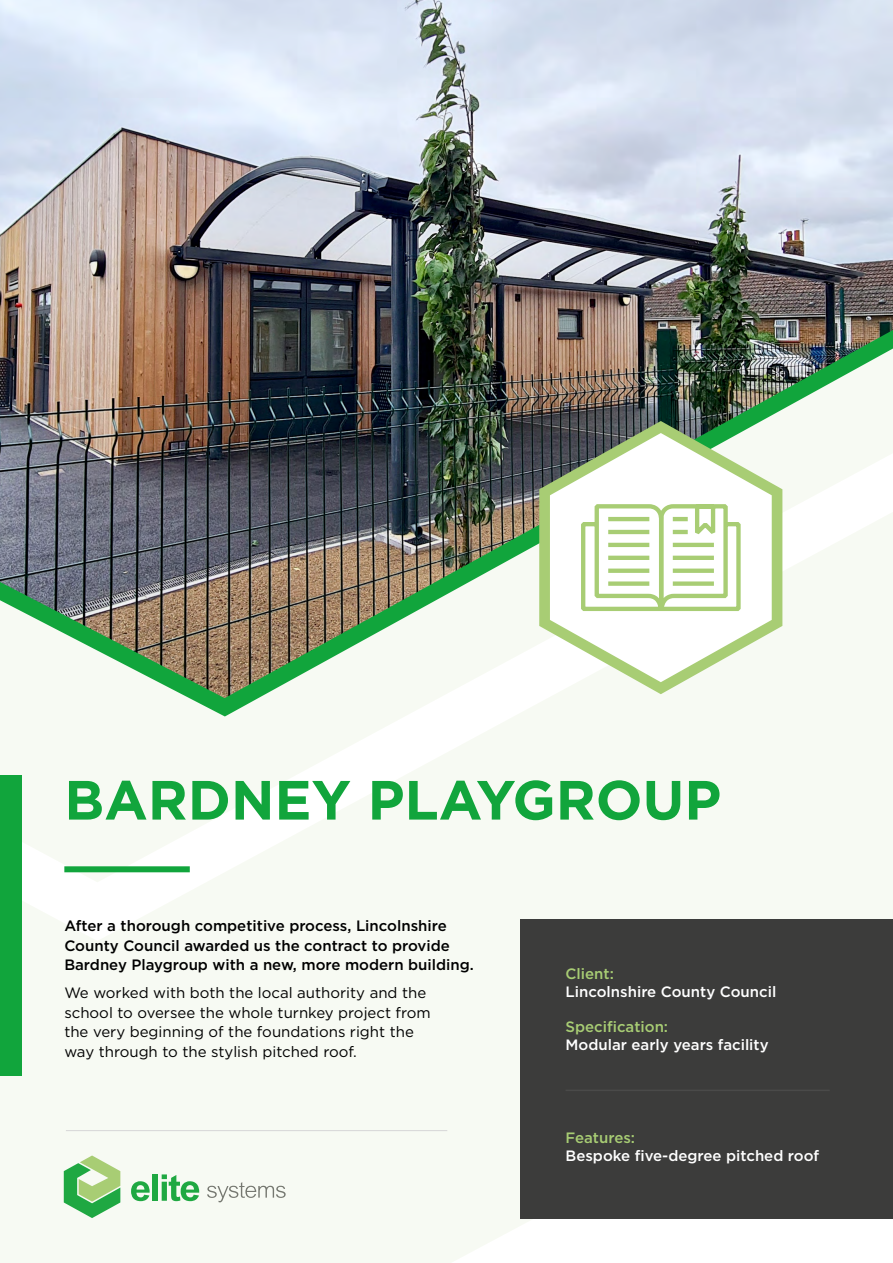
<style>
.page{position:relative;width:893px;height:1263px;background:#fff}
.page>*{position:absolute;margin:0;border:0;box-sizing:border-box;transform-origin:0 0}
.t1{font:700 55.2px "Gotham";color:#11a53c}
.t2{font:15px/19.5px "Gotham";color:#000}
.t3{font:500 15px/19.5px "Gotham";color:#000}
.t4{font:500 15px "Gotham";color:#fff}
.t5{font:500 15px "Gotham";color:#a8cd74}
</style>
<div class="page">
<svg style="left:0;top:726px;width:893px;height:537px;fill:#f7faf3"></svg>
<img style="left:0;top:0;width:893px;height:299px">
<img style="left:0;top:299px;width:893px;height:427px">
<div style="left:64px;top:866px;width:126px;height:6px;background:#11a53c"></div>
<div style="left:0;top:775px;width:21px;height:301px;background:#11a53c"></div>
<div style="left:521px;top:919px;width:372px;height:299px;background:#3c3c3b"></div>
<hr style="left:66px;top:1130px;width:381px;height:1px;background:#dadada">
<hr style="left:566px;top:1089px;width:264px;height:2px;background:#4a4a49">
<svg style="left:539px;top:421px;width:243px;height:273px"></svg>
<svg style="left:550px;top:433px;width:222px;height:249px"></svg>
<svg style="left:579px;top:502px;width:164px;height:152px"></svg>
<h1 class="t1" style="left:64px;top:763px;width:658px">BARDNEY PLAYGROUP</h1>
<p class="t3" style="left:64px;top:916px;width:411px">After a thorough competitive process, Lincolnshire<br>County Council awarded us the contract to provide<br>Bardney Playgroup with a new, more modern building.</p>
<p class="t2" style="left:64px;top:983px;width:368px">We worked with both the local authority and the school to oversee the whole turnkey project from the very beginning of the foundations right the way through to the stylish pitched roof.</p>
<p class="t5" style="left:566px;top:963px;width:50px">Client:</p>
<p class="t4" style="left:566px;top:981px;width:212px">Lincolnshire County Council</p>
<p class="t5" style="left:566px;top:1016px;width:104px">Specification:</p>
<p class="t4" style="left:566px;top:1034px;width:205px">Modular early years facility</p>
<p class="t5" style="left:566px;top:1128px;width:71px">Features:</p>
<p class="t4" style="left:566px;top:1146px;width:255px">Bespoke five-degree pitched roof</p>
</div>
